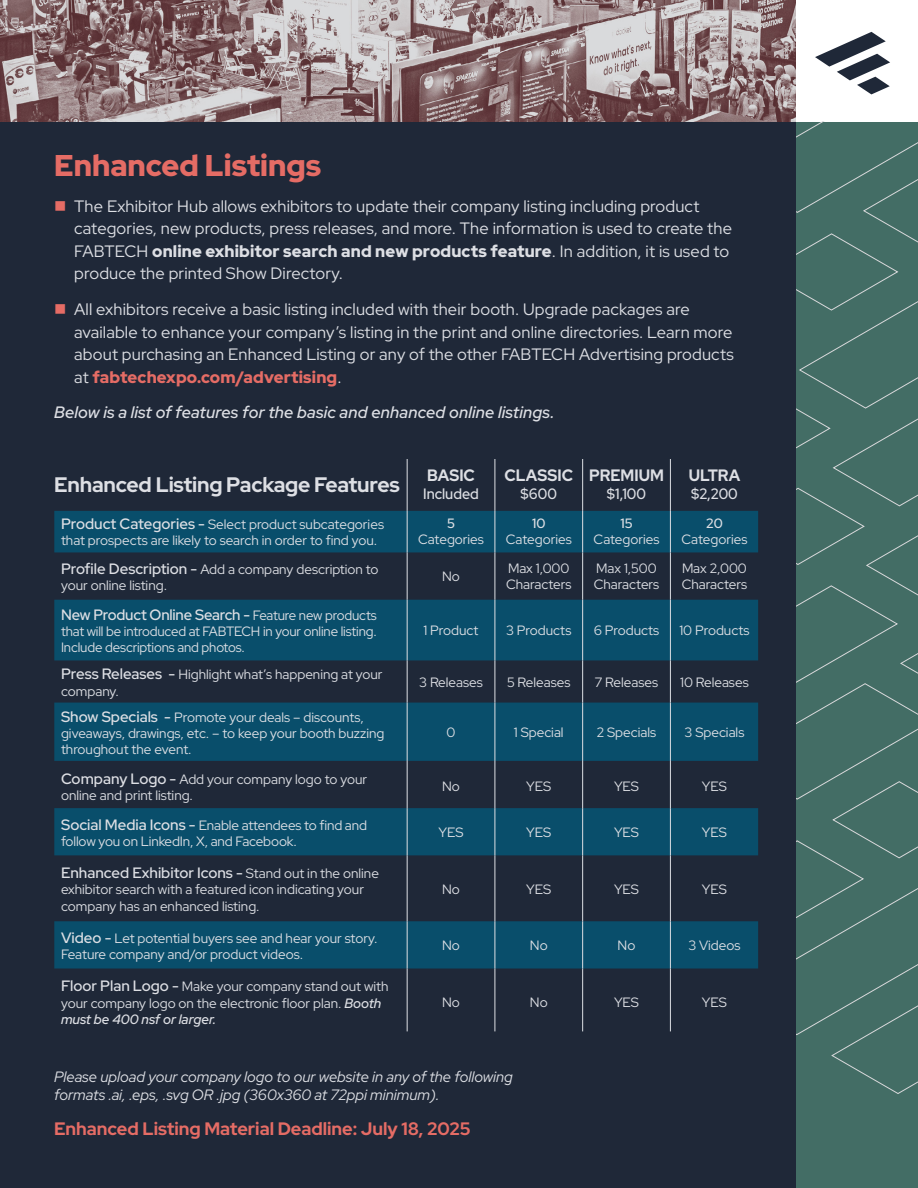
<style>
.page{position:relative;width:918px;height:1188px;background:#1f2838}
.page>*{position:absolute;margin:0;border:0;box-sizing:border-box;transform-origin:0 0}
.t1{font:900 30px "Red Hat Display";color:#e56c65}
.t2{font:700 21px "Red Hat Display";letter-spacing:-.01em;color:#dddfe4}
.t3{font:700 18px "Red Hat Display";color:#e56c65}
.t4{font:16.5px/22.5px "Red Hat Display";letter-spacing:.01em;color:#dddfe4}
.t5{font:italic 600 16.5px "Red Hat Display";letter-spacing:.01em;color:#dddfe4}
.t6{font:800 16.5px "Red Hat Display";color:#dddfe4;scale:.95 1}
.t7{font:italic 15px/18px "Red Hat Display";color:#dddfe4}
.t8{font:600 15px "Red Hat Display";letter-spacing:-.01em;color:#dddfe4}
.t9{font:500 15px "Red Hat Display";color:#dddfe4;scale:.95 1}
.t10{font:13.5px/16.2px "Red Hat Display";color:#dddfe4}
.t11{font:500 13.5px "Red Hat Display";color:#dddfe4}
.s1{color:#e56c65}
.s2{font-weight:900}
.s3{font-weight:900;color:#e56c65}
.s4{font-weight:600;font-size:15px}
.s5{font-weight:400;font-size:13.5px}
.s6{font-weight:500;font-style:italic}
</style>
<div class="page">
<img style="left:0;top:0;width:796px;height:122px">
<div style="left:796px;top:122px;width:122px;height:1066px;background:#436d65"></div>
<div style="left:796px;top:0;width:122px;height:122px;background:#fff"></div>
<svg style="left:815px;top:32px;width:75px;height:62px"></svg>
<svg style="left:796px;top:122px;width:122px;height:972px"></svg>
<svg style="left:54px;top:511px;width:704px;height:458px;fill:#094e6b"></svg>
<hr style="left:407px;top:459px;width:1px;height:52px;background:#dddfe4">
<hr style="left:495px;top:459px;width:1px;height:52px;background:#dddfe4">
<hr style="left:582px;top:459px;width:1px;height:52px;background:#dddfe4">
<hr style="left:407px;top:511px;width:1px;height:41px;background:#dddfe4">
<hr style="left:495px;top:511px;width:1px;height:41px;background:#dddfe4">
<hr style="left:582px;top:511px;width:1px;height:41px;background:#dddfe4">
<hr style="left:407px;top:552px;width:1px;height:48px;background:#dddfe4">
<hr style="left:495px;top:552px;width:1px;height:48px;background:#dddfe4">
<hr style="left:582px;top:552px;width:1px;height:48px;background:#dddfe4">
<hr style="left:407px;top:600px;width:1px;height:60px;background:#dddfe4">
<hr style="left:495px;top:600px;width:1px;height:60px;background:#dddfe4">
<hr style="left:582px;top:600px;width:1px;height:60px;background:#dddfe4">
<hr style="left:407px;top:660px;width:1px;height:43px;background:#dddfe4">
<hr style="left:495px;top:660px;width:1px;height:43px;background:#dddfe4">
<hr style="left:582px;top:660px;width:1px;height:43px;background:#dddfe4">
<hr style="left:407px;top:703px;width:1px;height:58px;background:#dddfe4">
<hr style="left:495px;top:703px;width:1px;height:58px;background:#dddfe4">
<hr style="left:582px;top:703px;width:1px;height:58px;background:#dddfe4">
<hr style="left:670px;top:459px;width:1px;height:52px;background:#dddfe4">
<hr style="left:670px;top:511px;width:1px;height:41px;background:#dddfe4">
<hr style="left:670px;top:552px;width:1px;height:48px;background:#dddfe4">
<hr style="left:670px;top:600px;width:1px;height:60px;background:#dddfe4">
<hr style="left:670px;top:660px;width:1px;height:43px;background:#dddfe4">
<hr style="left:670px;top:703px;width:1px;height:58px;background:#dddfe4">
<hr style="left:407px;top:761px;width:1px;height:47px;background:#dddfe4">
<hr style="left:495px;top:761px;width:1px;height:47px;background:#dddfe4">
<hr style="left:582px;top:761px;width:1px;height:47px;background:#dddfe4">
<hr style="left:670px;top:761px;width:1px;height:47px;background:#dddfe4">
<hr style="left:407px;top:808px;width:1px;height:47px;background:#dddfe4">
<hr style="left:495px;top:808px;width:1px;height:47px;background:#dddfe4">
<hr style="left:582px;top:808px;width:1px;height:47px;background:#dddfe4">
<hr style="left:670px;top:808px;width:1px;height:47px;background:#dddfe4">
<hr style="left:407px;top:855px;width:1px;height:66px;background:#dddfe4">
<hr style="left:495px;top:855px;width:1px;height:66px;background:#dddfe4">
<hr style="left:582px;top:855px;width:1px;height:66px;background:#dddfe4">
<hr style="left:670px;top:855px;width:1px;height:66px;background:#dddfe4">
<hr style="left:407px;top:921px;width:1px;height:48px;background:#dddfe4">
<hr style="left:495px;top:921px;width:1px;height:48px;background:#dddfe4">
<hr style="left:582px;top:921px;width:1px;height:48px;background:#dddfe4">
<hr style="left:670px;top:921px;width:1px;height:48px;background:#dddfe4">
<hr style="left:407px;top:969px;width:1px;height:62px;background:#dddfe4">
<hr style="left:495px;top:969px;width:1px;height:62px;background:#dddfe4">
<hr style="left:582px;top:969px;width:1px;height:62px;background:#dddfe4">
<hr style="left:670px;top:969px;width:1px;height:62px;background:#dddfe4">
<h1 class="t1" style="left:54px;top:146px;width:268px">Enhanced Listings</h1>
<p class="t4" style="left:74px;top:195px;width:659px;text-indent:-20px"><span class="s1">■</span> The Exhibitor Hub allows exhibitors to update their company listing including product categories, new products, press releases, and more. The information is used to create the FABTECH <span class="s2">online exhibitor search and new products feature</span>. In addition, it is used to produce the printed Show Directory.</p>
<p class="t4" style="left:74px;top:298px;width:661px;text-indent:-20px"><span class="s1">■</span> All exhibitors receive a basic listing included with their booth. Upgrade packages are available to enhance your company’s listing in the print and online directories. Learn more about purchasing an Enhanced Listing or any of the other FABTECH Advertising products at <span class="s3">fabtechexpo.com/advertising</span>.</p>
<p class="t5" style="left:54px;top:402px;width:502px">Below is a list of features for the basic and enhanced online listings.</p>
<h2 class="t2" style="left:54px;top:471px;width:347px">Enhanced Listing Package Features</h2>
<p class="t6" style="left:427px;top:464px;width:52px">BASIC</p>
<p class="t9" style="left:423px;top:484px;width:60px">Included</p>
<p class="t10" style="left:61px;top:516px;width:324px"><span class="s4">Product Categories -</span> Select product subcategories that prospects are likely to search in order to find you.</p>
<p class="t11" style="left:447px;top:515px;width:9px">5</p>
<p class="t10" style="left:418px;top:531px;width:67px">Categories</p>
<p class="t6" style="left:505px;top:464px;width:74px">CLASSIC</p>
<p class="t9" style="left:521px;top:484px;width:40px">$600</p>
<p class="t11" style="left:532px;top:515px;width:15px">10</p>
<p class="t10" style="left:506px;top:531px;width:67px">Categories</p>
<p class="t6" style="left:589px;top:464px;width:80px">PREMIUM</p>
<p class="t9" style="left:607px;top:484px;width:43px">$1,100</p>
<p class="t11" style="left:620px;top:515px;width:14px">15</p>
<p class="t10" style="left:594px;top:531px;width:67px">Categories</p>
<p class="t6" style="left:689px;top:464px;width:56px">ULTRA</p>
<p class="t9" style="left:691px;top:484px;width:51px">$2,200</p>
<p class="t11" style="left:706px;top:515px;width:18px">20</p>
<p class="t10" style="left:682px;top:531px;width:67px">Categories</p>
<p class="t10" style="left:61px;top:561px;width:319px"><span class="s4">Profile Description -</span> Add a company description to your online listing.</p>
<p class="t10" style="left:442px;top:568px;width:19px">No</p>
<p class="t10" style="left:506px;top:560px;width:67px">Max 1,000<br>Characters</p>
<p class="t10" style="left:594px;top:560px;width:67px">Max 1,500<br>Characters</p>
<p class="t10" style="left:682px;top:560px;width:67px">Max 2,000<br>Characters</p>
<p class="t8" style="left:61px;top:605px;width:317px">New Product Online Search - <span class="s5">Feature new products</span></p>
<p class="t10" style="left:61px;top:623px;width:317px">that will be introduced at FABTECH in your online listing.<br>Include descriptions and photos.</p>
<p class="t10" style="left:424px;top:622px;width:57px">1 Product</p>
<p class="t10" style="left:506px;top:622px;width:67px">3 Products</p>
<p class="t10" style="left:594px;top:622px;width:67px">6 Products</p>
<p class="t10" style="left:679px;top:622px;width:72px">10 Products</p>
<p class="t10" style="left:61px;top:666px;width:323px"><span class="s4">Press Releases -</span> Highlight what’s happening at your company.</p>
<p class="t10" style="left:419px;top:674px;width:65px">3 Releases</p>
<p class="t10" style="left:507px;top:674px;width:65px">5 Releases</p>
<p class="t10" style="left:595px;top:674px;width:65px">7 Releases</p>
<p class="t10" style="left:680px;top:674px;width:70px">10 Releases</p>
<p class="t10" style="left:61px;top:708px;width:325px"><span class="s4">Show Specials -</span> Promote your deals – discounts, giveaways, drawings, etc. – to keep your booth buzzing throughout the event.</p>
<p class="t10" style="left:447px;top:724px;width:10px">0</p>
<p class="t10" style="left:514px;top:724px;width:51px">1 Special</p>
<p class="t10" style="left:597px;top:724px;width:61px">2 Specials</p>
<p class="t10" style="left:685px;top:724px;width:61px">3 Specials</p>
<p class="t10" style="left:61px;top:771px;width:308px"><span class="s4">Company Logo -</span> Add your company logo to your online and print listing.</p>
<p class="t10" style="left:442px;top:778px;width:19px">No</p>
<p class="t10" style="left:526px;top:778px;width:27px">YES</p>
<p class="t10" style="left:614px;top:778px;width:27px">YES</p>
<p class="t10" style="left:702px;top:778px;width:27px">YES</p>
<p class="t10" style="left:61px;top:817px;width:307px"><span class="s4">Social Media Icons -</span> Enable attendees to find and follow you on LinkedIn, X, and Facebook.</p>
<p class="t10" style="left:439px;top:824px;width:27px">YES</p>
<p class="t10" style="left:526px;top:824px;width:27px">YES</p>
<p class="t10" style="left:614px;top:824px;width:27px">YES</p>
<p class="t10" style="left:702px;top:824px;width:27px">YES</p>
<p class="t8" style="left:61px;top:863px;width:319px">Enhanced Exhibitor Icons - <span class="s5">Stand out in the online</span></p>
<p class="t10" style="left:61px;top:881px;width:304px">exhibitor search with a featured icon indicating your company has an enhanced listing.</p>
<p class="t10" style="left:442px;top:880px;width:19px">No</p>
<p class="t10" style="left:526px;top:880px;width:27px">YES</p>
<p class="t10" style="left:614px;top:880px;width:27px">YES</p>
<p class="t10" style="left:702px;top:880px;width:27px">YES</p>
<p class="t10" style="left:61px;top:930px;width:318px"><span class="s4">Video -</span> Let potential buyers see and hear your story.<br>Feature company and/or product videos.</p>
<p class="t10" style="left:442px;top:937px;width:19px">No</p>
<p class="t10" style="left:530px;top:937px;width:19px">No</p>
<p class="t10" style="left:618px;top:937px;width:19px">No</p>
<p class="t10" style="left:688px;top:937px;width:54px">3 Videos</p>
<p class="t10" style="left:61px;top:978px;width:329px"><span class="s4">Floor Plan Logo -</span> Make your company stand out with your company logo on the electronic floor plan. <span class="s6">Booth must be 400 nsf or larger.</span></p>
<p class="t10" style="left:442px;top:994px;width:19px">No</p>
<p class="t10" style="left:530px;top:994px;width:19px">No</p>
<p class="t10" style="left:614px;top:994px;width:27px">YES</p>
<p class="t10" style="left:702px;top:994px;width:27px">YES</p>
<p class="t7" style="left:54px;top:1068px;width:460px">Please upload your company logo to our website in any of the following formats .ai, .eps, .svg OR .jpg (360x360 at 72ppi minimum).</p>
<h3 class="t3" style="left:54px;top:1117px;width:418px">Enhanced Listing Material Deadline: July 18, 2025</h3>
</div>
